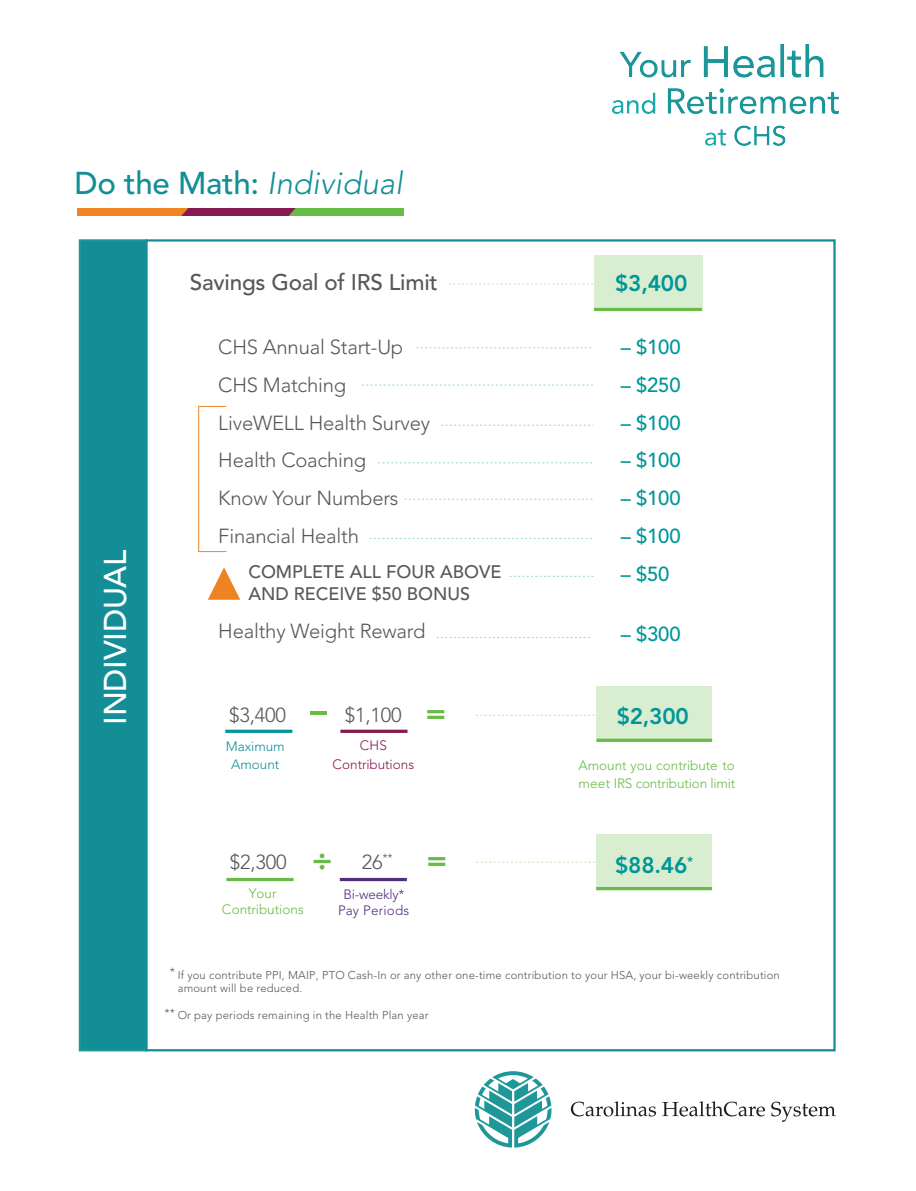
<style>
.page{position:relative;width:916px;height:1191px;background:#fff}
.page>*{position:absolute;margin:0;border:0;box-sizing:border-box;transform-origin:0 0}
.t1{font:800 38.25px "Avenir LT Std";color:#68bc45;scale:1.75 1}
.t2{font:500 31.28px "Avenir LT Std";letter-spacing:-.01em;color:#148e96}
.t3{font:500 31.28px "Avenir LT Std";letter-spacing:-.01em;color:#fff}
.t4{font:800 31.28px "Avenir LT Std";color:#68bc45}
.t5{font:500 22.5px "Avenir LT Std";letter-spacing:-.01em;color:#57585a}
.t6{font:800 22.5px "Avenir LT Std";letter-spacing:-.01em;color:#009698}
.t7{font:300 20.25px/37.8px "Avenir LT Std";letter-spacing:-.01em;color:#57585a}
.t8{font:500 20.25px "Avenir LT Std";letter-spacing:-.01em;color:#009698}
.t9{font:500 18px/21.6px "Avenir LT Std";color:#57585a}
.t10{font:300 13.5px/16.2px "Avenir LT Std";letter-spacing:-.01em;color:#68bc45;text-align:center}
.t11{font:300 13.5px/16.2px "Avenir LT Std";letter-spacing:-.005em;color:#512e80;text-align:center}
.t12{font:300 13.5px/18.9px "Avenir LT Std";color:#861952;text-align:center}
.t13{font:300 13.5px/17.8px "Avenir LT Std";color:#148e96;text-align:center}
.t14{font:300 11.7px "Avenir LT Std";color:#57585a}
.t15{font:300 11.25px/13.5px "Avenir LT Std";letter-spacing:.015em;color:#57585a}
.s1{font-weight:300;font-style:italic}
</style>
<div class="page">
<img style="left:340px;top:715px;width:137px;height:18px">
<svg style="left:476px;top:714px;width:119px;height:1px"></svg>
<svg style="left:476px;top:861px;width:119px;height:1px"></svg>
<hr style="left:596px;top:738px;width:116px;height:3px;background:#68bc45">
<div style="left:596px;top:686px;width:116px;height:52px;background:#d9eed0"></div>
<svg style="left:226px;top:877px;width:67px;height:4px"></svg>
<svg style="left:340px;top:877px;width:67px;height:4px"></svg>
<img style="left:78px;top:208px;width:325px;height:7px">
<img style="left:613px;top:45px;width:225px;height:100px">
<div style="left:79px;top:239px;width:68px;height:812px;background:#148e96"></div>
<hr style="left:594px;top:308px;width:108px;height:3px;background:#68bc45">
<div style="left:594px;top:255px;width:108px;height:53px;background:#d9eed0"></div>
<svg style="left:449px;top:283px;width:144px;height:1px"></svg>
<svg style="left:475px;top:1071px;width:76px;height:76px"></svg>
<svg style="left:571px;top:1101px;width:85px;height:15px"></svg>
<svg style="left:662px;top:1101px;width:103px;height:15px"></svg>
<svg style="left:771px;top:1101px;width:65px;height:20px"></svg>
<svg style="left:596px;top:886px;width:116px;height:4px"></svg>
<div style="left:596px;top:834px;width:116px;height:52px;background:#d9eed0"></div>
<svg style="left:208px;top:567px;width:32px;height:32px"></svg>
<svg style="left:416px;top:347px;width:176px;height:1px"></svg>
<svg style="left:362px;top:384px;width:231px;height:1px"></svg>
<svg style="left:441px;top:424px;width:152px;height:1px"></svg>
<svg style="left:378px;top:462px;width:214px;height:1px"></svg>
<svg style="left:404px;top:498px;width:189px;height:1px"></svg>
<svg style="left:369px;top:538px;width:223px;height:1px"></svg>
<svg style="left:509px;top:575px;width:85px;height:2px"></svg>
<svg style="left:436px;top:637px;width:154px;height:1px"></svg>
<hr style="left:198px;top:406px;width:1px;height:145px;background:#ef8421">
<svg style="left:198px;top:406px;width:28px;height:1px"></svg>
<svg style="left:198px;top:551px;width:28px;height:1px"></svg>
<hr style="left:225px;top:729px;width:67px;height:3px;background:#009698">
<hr style="left:340px;top:729px;width:67px;height:3px;background:#851952">
<h2 class="t2" style="left:75px;top:165px;width:330px">Do the Math: <span class="s1">Individual</span></h2>
<h2 class="t3" style="left:97px;top:724px;width:176px;rotate:-90deg">INDIVIDUAL</h2>
<h3 class="t5" style="left:190px;top:269px;width:249px">Savings Goal of IRS Limit</h3>
<h3 class="t6" style="left:615px;top:269px;width:74px">$3,400</h3>
<h3 class="t7" style="left:218px;top:328px;width:213px">CHS Annual Start-Up<br>CHS Matching<br>LiveWELL Health Survey<br>Health Coaching<br>Know Your Numbers<br>Financial Health</h3>
<h3 class="t9" style="left:248px;top:561px;width:254px">COMPLETE ALL FOUR ABOVE<br>AND RECEIVE $50 BONUS</h3>
<h3 class="t7" style="left:218px;top:611px;width:209px">Healthy Weight Reward</h3>
<h3 class="t7" style="left:229px;top:696px;width:58px">$3,400</h3>
<h3 class="t7" style="left:345px;top:696px;width:58px">$1,100</h3>
<h1 class="t1" style="left:308px;top:686px;width:14px">-</h1>
<h2 class="t4" style="left:426px;top:694px;width:22px">=</h2>
<p class="t13" style="left:226px;top:737px;width:61px">Maximum<br>Amount</p>
<p class="t12" style="left:332px;top:736px;width:83px">CHS<br>Contributions</p>
<h3 class="t7" style="left:230px;top:843px;width:58px">$2,300</h3>
<h3 class="t7" style="left:362px;top:843px;width:33px">26<sup>**</sup></h3>
<h2 class="t4" style="left:312px;top:841px;width:22px">÷</h2>
<h2 class="t4" style="left:426px;top:841px;width:22px">=</h2>
<p class="t10" style="left:222px;top:885px;width:83px">Your<br>Contributions</p>
<p class="t11" style="left:338px;top:886px;width:73px">Bi-weekly*<br>Pay Periods</p>
<h3 class="t8" style="left:621px;top:335px;width:61px">– $100</h3>
<h3 class="t8" style="left:621px;top:373px;width:61px">– $250</h3>
<h3 class="t8" style="left:621px;top:411px;width:61px">– $100</h3>
<h3 class="t8" style="left:621px;top:448px;width:61px">– $100</h3>
<h3 class="t8" style="left:621px;top:486px;width:61px">– $100</h3>
<h3 class="t8" style="left:621px;top:524px;width:61px">– $100</h3>
<h3 class="t8" style="left:621px;top:562px;width:50px">– $50</h3>
<h3 class="t8" style="left:621px;top:622px;width:61px">– $300</h3>
<h3 class="t6" style="left:616px;top:702px;width:74px">$2,300</h3>
<p class="t10" style="left:578px;top:756px;width:158px;line-height:18.4px;text-align:left">Amount you contribute to meet IRS contribution limit</p>
<h3 class="t6" style="left:615px;top:851px;width:79px">$88.46<sup>*</sup></h3>
<p class="t14" style="left:170px;top:964px;width:7px">*</p>
<p class="t14" style="left:165px;top:1005px;width:12px">**</p>
<p class="t15" style="left:178px;top:967px;width:604px">If you contribute PPI, MAIP, PTO Cash-In or any other one-time contribution to your HSA, your bi-weekly contribution amount will be reduced.</p>
<p class="t15" style="left:178px;top:1008px;width:252px">Or pay periods remaining in the Health Plan year</p>
</div>
